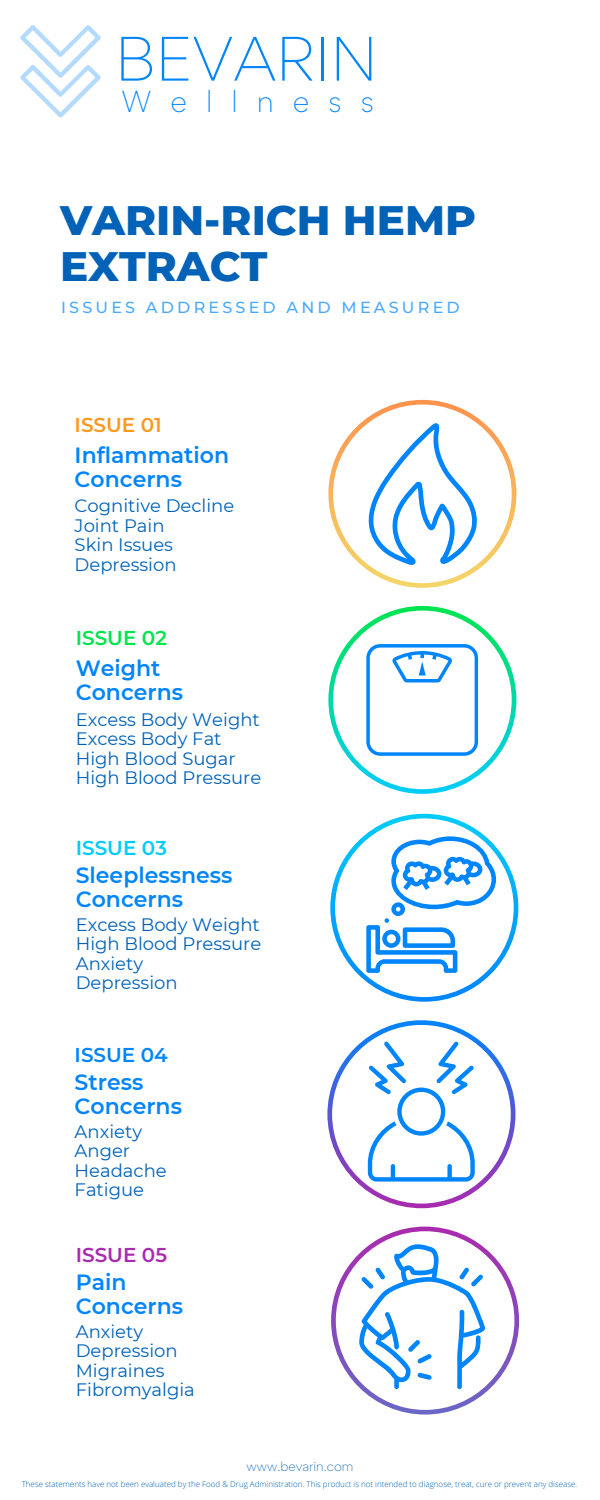
<style>
.page{position:relative;width:600px;height:1500px;background:#fff}
.page>*{position:absolute;margin:0;border:0;box-sizing:border-box;transform-origin:0 0}
.t1{font:300 55.9px "Gordita";color:#0085fc}
.t2{font:800 42px/45.8px "Montserrat";color:#0262b8}
.t3{font:300 27.2px "Gordita";letter-spacing:.7em;color:#0085fc}
.t4{font:600 22px "Montserrat";color:#0085fc}
.t5{font:600 20px "Montserrat";color:#00e54e}
.t6{font:600 20px "Montserrat";color:#01ccfa}
.t7{font:600 20px "Montserrat";color:#0085fc}
.t8{font:600 20px "Montserrat";color:#aa2aae}
.t9{font:600 20px "Montserrat";color:#ff981e}
.t10{font:18px "Montserrat";color:#0262b8}
.t11{font:500 16px "Montserrat";letter-spacing:.2em;color:#4baaff}
.t12{font:300 12px "Gordita";color:#0262b8}
.t13{font:300 8px "Open Sans";color:#0262b8}
</style>
<div class="page">
<svg style="left:327px;top:1020px;width:188px;height:188px"></svg>
<svg style="left:331px;top:1227px;width:188px;height:188px"></svg>
<svg style="left:328px;top:606px;width:188px;height:188px"></svg>
<svg style="left:20px;top:25px;width:81px;height:93px"></svg>
<svg style="left:328px;top:400px;width:188px;height:188px"></svg>
<svg style="left:330px;top:814px;width:188px;height:188px"></svg>
<p class="t1" style="left:115px;top:21px;width:264px">BEVARIN</p>
<p class="t3" style="left:121px;top:83px;width:254px">Wellness</p>
<p class="t2" style="left:60px;top:197px;width:418px">VARIN-RICH HEMP<br>EXTRACT</p>
<p class="t11" style="left:61px;top:298px;width:400px">ISSUES ADDRESSED AND MEASURED</p>
<p class="t9" style="left:75px;top:412px;width:89px">ISSUE 01</p>
<p class="t4" style="left:75px;top:441px;width:156px">Inflammation</p>
<p class="t4" style="left:75px;top:465px;width:109px">Concerns</p>
<p class="t10" style="left:75px;top:495px;width:161px">Cognitive Decline</p>
<p class="t10" style="left:75px;top:514px;width:91px">Joint Pain</p>
<p class="t10" style="left:75px;top:534px;width:100px">Skin Issues</p>
<p class="t10" style="left:75px;top:553px;width:103px">Depression</p>
<p class="t5" style="left:76px;top:626px;width:93px">ISSUE 02</p>
<p class="t4" style="left:76px;top:655px;width:86px">Weight</p>
<p class="t4" style="left:76px;top:679px;width:109px">Concerns</p>
<p class="t10" style="left:76px;top:708px;width:186px">Excess Body Weight</p>
<p class="t10" style="left:76px;top:728px;width:147px">Excess Body Fat</p>
<p class="t10" style="left:76px;top:747px;width:162px">High Blood Sugar</p>
<p class="t10" style="left:76px;top:767px;width:187px">High Blood Pressure</p>
<p class="t6" style="left:76px;top:836px;width:93px">ISSUE 03</p>
<p class="t4" style="left:76px;top:862px;width:158px">Sleeplessness</p>
<p class="t4" style="left:76px;top:886px;width:109px">Concerns</p>
<p class="t10" style="left:76px;top:914px;width:186px">Excess Body Weight</p>
<p class="t10" style="left:76px;top:933px;width:187px">High Blood Pressure</p>
<p class="t10" style="left:76px;top:953px;width:69px">Anxiety</p>
<p class="t10" style="left:76px;top:972px;width:103px">Depression</p>
<p class="t7" style="left:75px;top:1043px;width:95px">ISSUE 04</p>
<p class="t4" style="left:75px;top:1069px;width:70px">Stress</p>
<p class="t4" style="left:75px;top:1093px;width:109px">Concerns</p>
<p class="t10" style="left:75px;top:1120px;width:69px">Anxiety</p>
<p class="t10" style="left:75px;top:1140px;width:57px">Anger</p>
<p class="t10" style="left:75px;top:1159px;width:94px">Headache</p>
<p class="t10" style="left:75px;top:1179px;width:71px">Fatigue</p>
<p class="t8" style="left:76px;top:1243px;width:93px">ISSUE 05</p>
<p class="t4" style="left:76px;top:1269px;width:52px">Pain</p>
<p class="t4" style="left:76px;top:1293px;width:109px">Concerns</p>
<p class="t10" style="left:76px;top:1320px;width:69px">Anxiety</p>
<p class="t10" style="left:76px;top:1340px;width:103px">Depression</p>
<p class="t10" style="left:76px;top:1359px;width:90px">Migraines</p>
<p class="t10" style="left:76px;top:1379px;width:121px">Fibromyalgia</p>
<p class="t12" style="left:247px;top:1458px;width:108px">www.bevarin.com</p>
<p class="t13" style="left:22px;top:1479px;width:557px">These statements have not been evaluated by the Food &amp; Drug Administration. This product is not intended to diagnose, treat, cure or prevent any disease.</p>
</div>
